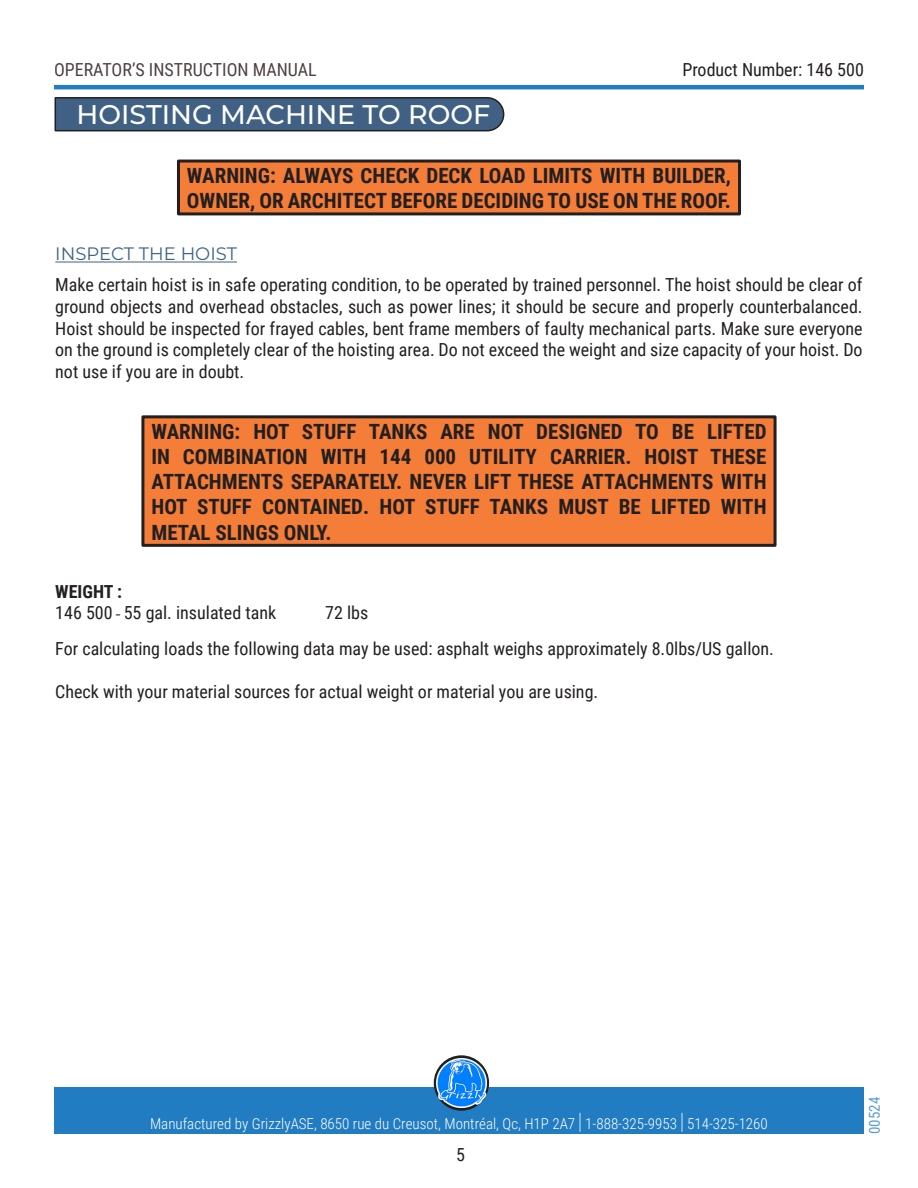
<style>
.page{position:relative;width:918px;height:1188px;background:#fff}
.page>*{position:absolute;margin:0;border:0;box-sizing:border-box;transform-origin:0 0}
.Titre1{font:500 27px "Montserrat";color:#fff}
.Avertissement{font:700 21px/25.2px "Roboto Condensed";color:#231f20;text-align:justify}
.t1{font:18px/21.6px "Roboto Condensed";color:#231f20;text-align:justify}
.t2{font:18px "Roboto Condensed";color:#130003}
.Titre2{font:18px "Montserrat";color:#406183}
.t3{font:700 18px "Roboto Condensed";color:#231f20}
.t4{font:300 15px "Roboto Condensed";color:#fff}
.t5{font:15px "Roboto Condensed";color:#217cc0}
.s1{font-family:"Adobe Hebrew"}
.s2{font-size:22.5px}
</style>
<div class="page">
<hr style="left:54px;top:85px;width:810px;height:4px;background:#217cc1">
<div style="left:54px;top:1088px;width:810px;height:46px;background:#217cc1"></div>
<svg style="left:434px;top:1055px;width:55px;height:56px"></svg>
<img style="left:437px;top:1058px;width:49px;height:50px">
<div style="left:143px;top:417px;width:632px;height:128px;background:#f47d38"></div>
<div style="left:141px;top:415px;width:636px;height:132px;border:3px solid #231f20"></div>
<svg style="left:54px;top:97px;width:451px;height:35px;background:#425f7d"></svg>
<div style="left:178px;top:161px;width:562px;height:53px;background:#f47d38"></div>
<div style="left:177px;top:160px;width:564px;height:55px;border:3px solid #231f20"></div>
<hr style="left:55px;top:262px;width:182px;height:1px;background:#406183">
<p class="t2" style="left:54px;top:57px;width:264px">OPERATOR’S INSTRUCTION MANUAL</p>
<p class="Titre1" style="left:77px;top:95px;width:415px">HOISTING MACHINE TO ROOF</p>
<p class="t1" style="left:682px;top:58px;width:183px">Product Number: 146 500</p>
<p class="Avertissement" style="left:187px;top:162px;width:546px">WARNING: ALWAYS CHECK DECK LOAD LIMITS WITH BUILDER,<br>OWNER, OR ARCHITECT BEFORE DECIDING TO USE ON THE ROOF.</p>
<p class="Titre2" style="left:55px;top:241px;width:183px">INSPECT THE HOIST</p>
<p class="t1" style="left:55px;top:274px;width:809px">Make certain hoist is in safe operating condition, to be operated by trained personnel. The hoist should be clear of ground objects and overhead obstacles, such as power lines; it should be secure and properly counterbalanced.<br>Hoist should be inspected for frayed cables, bent frame members of faulty mechanical parts. Make sure everyone on the ground is completely clear of the hoisting area. Do not exceed the weight and size capacity of your hoist. Do not use if you are in doubt.</p>
<p class="Avertissement" style="left:151px;top:418px;width:617px">WARNING: HOT STUFF TANKS ARE NOT DESIGNED TO BE LIFTED IN COMBINATION WITH 144 000 UTILITY CARRIER. HOIST THESE ATTACHMENTS SEPARATELY. NEVER LIFT THESE ATTACHMENTS WITH HOT STUFF CONTAINED. HOT STUFF TANKS MUST BE LIFTED WITH METAL SLINGS ONLY.</p>
<p class="t3" style="left:55px;top:579px;width:68px">WEIGHT :</p>
<p class="t1" style="left:55px;top:601px;width:222px">146 500 <span class="s1">-</span> 55 gal. insulated tank</p>
<p class="t1" style="left:325px;top:601px;width:45px">72 lbs</p>
<p class="t1" style="left:55px;top:637px;width:720px">For calculating loads the following data may be used: asphalt weighs approximately 8.0lbs/US gallon.</p>
<p class="t1" style="left:55px;top:680px;width:545px">Check with your material sources for actual weight or material you are using.</p>
<p class="t4" style="left:150px;top:1113px;width:619px">Manufactured by GrizzlyASE, 8650 rue du Creusot, Montréal, Qc, H1P 2A7 <span class="s2">|</span> 1-888-325-9953 <span class="s2">|</span> 514-325-1260</p>
<p class="t1" style="left:456px;top:1144px;width:10px">5</p>
<p class="t5" style="left:864px;top:1134px;width:39px;rotate:-90deg">00524</p>
</div>
